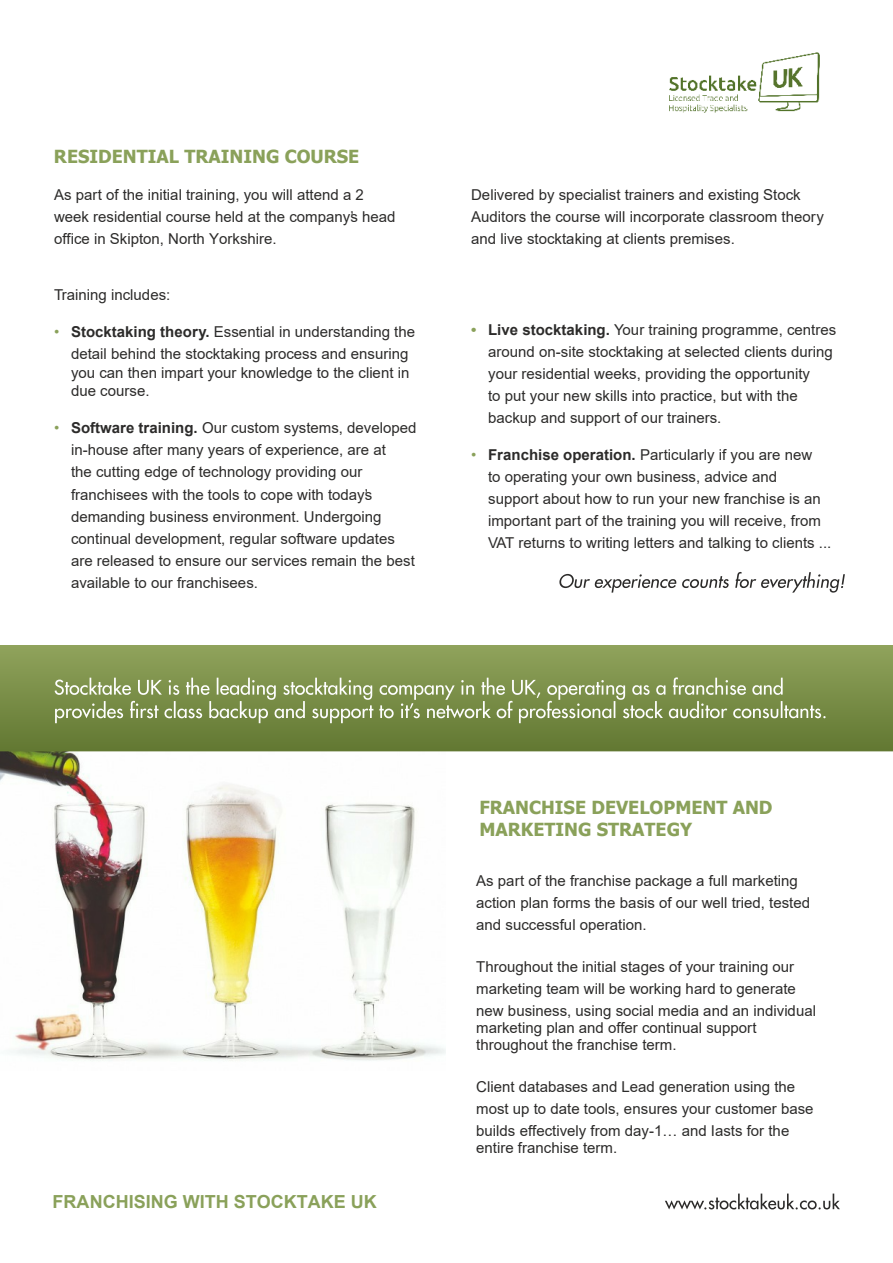
<style>
.page{position:relative;width:893px;height:1263px;background:#fff}
.page>*{position:absolute;margin:0;border:0;box-sizing:border-box;transform-origin:0 0}
.t1{font:700 18px/21.8px "Tahoma";color:#8aa15a}
.t2{font:700 18px "Arial";color:#8aa15a}
.t3{font:15px/22px "Arial";color:#2c2b2a}
.s1{color:#8aa15a}
.s2{font-weight:700}
.s3{font-weight:700;color:#8aa15a}
</style>
<div class="page">
<img style="left:0;top:751px;width:446px;height:310px">
<hr style="left:0;top:748px;width:893px;height:3px;background:#627832">
<hr style="left:0;top:746px;width:893px;height:3px;background:#637933">
<hr style="left:0;top:743px;width:893px;height:4px;background:#647a34">
<hr style="left:0;top:741px;width:893px;height:2px;background:#667b35">
<hr style="left:0;top:739px;width:893px;height:3px;background:#667c36">
<hr style="left:0;top:737px;width:893px;height:2px;background:#677d37">
<hr style="left:0;top:734px;width:893px;height:3px;background:#687e38">
<hr style="left:0;top:731px;width:893px;height:3px;background:#6a7f39">
<hr style="left:0;top:728px;width:893px;height:3px;background:#6b803a">
<hr style="left:0;top:726px;width:893px;height:3px;background:#6c813b">
<hr style="left:0;top:723px;width:893px;height:4px;background:#6d823c">
<hr style="left:0;top:721px;width:893px;height:2px;background:#6e843d">
<hr style="left:0;top:719px;width:893px;height:3px;background:#6f843e">
<hr style="left:0;top:716px;width:893px;height:3px;background:#70853f">
<hr style="left:0;top:714px;width:893px;height:3px;background:#718640">
<hr style="left:0;top:712px;width:893px;height:2px;background:#728741">
<hr style="left:0;top:709px;width:893px;height:3px;background:#738842">
<hr style="left:0;top:707px;width:893px;height:2px;background:#748943">
<hr style="left:0;top:705px;width:893px;height:2px;background:#758a44">
<hr style="left:0;top:702px;width:893px;height:3px;background:#768b45">
<hr style="left:0;top:699px;width:893px;height:3px;background:#788c46">
<hr style="left:0;top:697px;width:893px;height:2px;background:#798d47">
<hr style="left:0;top:694px;width:893px;height:3px;background:#7a8e48">
<hr style="left:0;top:692px;width:893px;height:2px;background:#7b8f49">
<hr style="left:0;top:690px;width:893px;height:2px;background:#7c904a">
<hr style="left:0;top:687px;width:893px;height:3px;background:#7d914b">
<hr style="left:0;top:685px;width:893px;height:2px;background:#7e924c">
<hr style="left:0;top:682px;width:893px;height:3px;background:#7f934d">
<hr style="left:0;top:680px;width:893px;height:2px;background:#80944e">
<hr style="left:0;top:677px;width:893px;height:3px;background:#81954f">
<hr style="left:0;top:675px;width:893px;height:2px;background:#839650">
<hr style="left:0;top:673px;width:893px;height:2px;background:#839751">
<hr style="left:0;top:671px;width:893px;height:3px;background:#849851">
<hr style="left:0;top:668px;width:893px;height:4px;background:#859952">
<hr style="left:0;top:666px;width:893px;height:2px;background:#879a53">
<hr style="left:0;top:664px;width:893px;height:3px;background:#879b54">
<hr style="left:0;top:662px;width:893px;height:2px;background:#889c55">
<hr style="left:0;top:659px;width:893px;height:3px;background:#899d56">
<hr style="left:0;top:657px;width:893px;height:2px;background:#8a9e57">
<hr style="left:0;top:655px;width:893px;height:2px;background:#8b9f58">
<hr style="left:0;top:653px;width:893px;height:2px;background:#8c9f59">
<hr style="left:0;top:651px;width:893px;height:3px;background:#8da059">
<hr style="left:0;top:648px;width:893px;height:4px;background:#8ea15a">
<hr style="left:0;top:646px;width:893px;height:3px;background:#8fa25b">
<svg style="left:55px;top:678px;width:318px;height:45px"></svg>
<svg style="left:379px;top:677px;width:447px;height:46px"></svg>
<svg style="left:665px;top:1193px;width:175px;height:16px"></svg>
<svg style="left:559px;top:574px;width:117px;height:19px"></svg>
<svg style="left:682px;top:576px;width:47px;height:12px"></svg>
<svg style="left:735px;top:572px;width:110px;height:21px"></svg>
<img style="left:669px;top:52px;width:151px;height:61px">
<p class="t1" style="left:54px;top:147px;width:307px">RESIDENTIAL TRAINING COURSE</p>
<p class="t3" style="left:54px;top:185px;width:343px">As part of the initial training, you will attend a 2 week residential course held at the company’s head office in Skipton, North Yorkshire.</p>
<p class="t3" style="left:471px;top:185px;width:354px">Delivered by specialist trainers and existing Stock<br>Auditors the course will incorporate classroom theory and live stocktaking at clients premises.</p>
<p class="t3" style="left:54px;top:285px;width:118px">Training includes:</p>
<p class="t3" style="left:71px;top:322px;width:346px;text-indent:-17px"><span class="s1">•</span> <span class="s2">Stocktaking theory.</span> Essential in understanding the detail behind the stocktaking process and ensuring</p>
<p class="t3" style="left:71px;top:364px;width:340px;line-height:18.8px">you can then impart your knowledge to the client in due course.</p>
<p class="t3" style="left:71px;top:419px;width:347px;text-indent:-17px"><span class="s1">•</span> <span class="s2">Software training.</span> Our custom systems, developed in-house after many years of experience, are at<br>the cutting edge of technology providing our franchisees with the tools to cope with today’s demanding business environment. Undergoing continual development, regular software updates are released to ensure our services remain the best available to our franchisees.</p>
<p class="t3" style="left:488px;top:320px;width:350px;text-indent:-17px"><span class="s3">•</span> <span class="s2">Live stocktaking.</span> Your training programme, centres around on-site stocktaking at selected clients during your residential weeks, providing the opportunity<br>to put your new skills into practice, but with the backup and support of our trainers.</p>
<p class="t3" style="left:488px;top:445px;width:345px;text-indent:-17px"><span class="s1">•</span> <span class="s2">Franchise operation.</span> Particularly if you are new<br>to operating your own business, advice and<br>support about how to run your new franchise is an important part of the training you will receive, from VAT returns to writing letters and talking to clients ...</p>
<p class="t2" style="left:53px;top:1194px;width:326px">FRANCHISING WITH STOCKTAKE UK</p>
<p class="t1" style="left:479px;top:798px;width:295px">FRANCHISE DEVELOPMENT AND<br>MARKETING STRATEGY</p>
<p class="t3" style="left:476px;top:871px;width:335px">As part of the franchise package a full marketing action plan forms the basis of our well tried, tested and successful operation.</p>
<p class="t3" style="left:476px;top:957px;width:341px">Throughout the initial stages of your training our marketing team will be working hard to generate new business, using social media and an individual</p>
<p class="t3" style="left:476px;top:1020px;width:282px;line-height:17.2px">marketing plan and offer continual support throughout the franchise term.</p>
<p class="t3" style="left:476px;top:1077px;width:339px">Client databases and Lead generation using the most up to date tools, ensures your customer base builds effectively from day-1… and Iasts for the</p>
<p class="t3" style="left:476px;top:1138px;width:143px">entire franchise term.</p>
</div>
